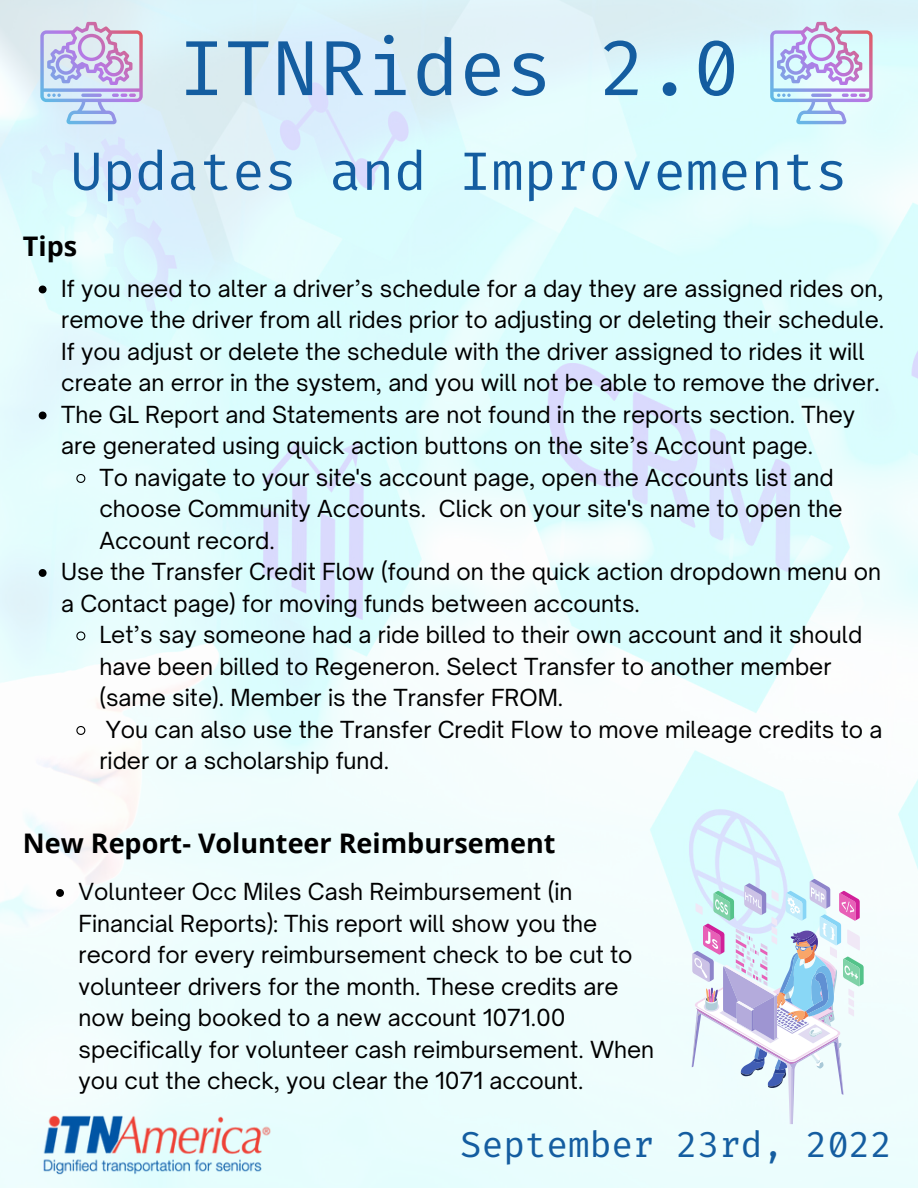
<style>
.page{position:relative;width:918px;height:1188px;background:#fff}
.page>*{position:absolute;margin:0;border:0;box-sizing:border-box;transform-origin:0 0}
.t1{font:78px "Fira Code";color:#145da0}
.t2{font:54px "Fira Code";color:#145da0}
.t3{font:36px "Fira Code";color:#145da0}
.t4{font:700 27px "Open Sans";color:#000}
.t5{font:22.5px/31.5px "Open Sauce One";color:#000}
</style>
<div class="page">
<img style="left:40px;top:1113px;width:233px;height:64px">
<svg style="left:40px;top:22px;width:103px;height:102px;background:#c9c8e9"></svg>
<svg style="left:692px;top:879px;width:172px;height:245px"></svg>
<svg style="left:770px;top:22px;width:103px;height:102px;background:#cad1ee"></svg>
<svg style="left:56px;top:889px;width:8px;height:8px"></svg>
<svg style="left:39px;top:286px;width:8px;height:7px"></svg>
<svg style="left:39px;top:412px;width:8px;height:7px"></svg>
<svg style="left:76px;top:473px;width:10px;height:11px"></svg>
<svg style="left:39px;top:569px;width:8px;height:8px"></svg>
<svg style="left:76px;top:631px;width:10px;height:10px"></svg>
<svg style="left:76px;top:725px;width:10px;height:10px"></svg>
<h1 class="t1" style="left:178px;top:18px;width:563px">ITNRides 2.0</h1>
<h2 class="t2" style="left:70px;top:136px;width:779px">Updates and Improvements</h2>
<p class="t4" style="left:23px;top:227px;width:56px">Tips</p>
<p class="t5" style="left:61px;top:272px;width:824px">If you need to alter a driver’s schedule for a day they are assigned rides on,</p>
<p class="t5" style="left:61px;top:304px;width:825px">remove the driver from all rides prior to adjusting or deleting their schedule.</p>
<p class="t5" style="left:61px;top:335px;width:805px">If you adjust or delete the schedule with the driver assigned to rides it will</p>
<p class="t5" style="left:61px;top:367px;width:820px">create an error in the system, and you will not be able to remove the driver.</p>
<p class="t5" style="left:61px;top:398px;width:796px">The GL Report and Statements are not found in the reports section. They</p>
<p class="t5" style="left:61px;top:430px;width:753px">are generated using quick action buttons on the site’s Account page.</p>
<p class="t5" style="left:99px;top:461px;width:736px">To navigate to your site's account page, open the Accounts list and</p>
<p class="t5" style="left:99px;top:493px;width:745px">choose Community Accounts. Click on your site's name to open the</p>
<p class="t5" style="left:99px;top:524px;width:177px">Account record.</p>
<p class="t5" style="left:61px;top:556px;width:822px">Use the Transfer Credit Flow (found on the quick action dropdown menu on</p>
<p class="t5" style="left:61px;top:587px;width:580px">a Contact page) for moving funds between accounts.</p>
<p class="t5" style="left:99px;top:619px;width:764px">Let’s say someone had a ride billed to their own account and it should</p>
<p class="t5" style="left:99px;top:650px;width:734px">have been billed to Regeneron. Select Transfer to another member</p>
<p class="t5" style="left:99px;top:682px;width:465px">(same site). Member is the Transfer FROM.</p>
<p class="t5" style="left:106px;top:713px;width:778px">You can also use the Transfer Credit Flow to move mileage credits to a</p>
<p class="t5" style="left:99px;top:745px;width:291px">rider or a scholarship fund.</p>
<p class="t4" style="left:23px;top:825px;width:534px">New Report- Volunteer Reimbursement</p>
<p class="t5" style="left:79px;top:876px;width:577px">Volunteer Occ Miles Cash Reimbursement (in Financial Reports): This report will show you the record for every reimbursement check to be cut to volunteer drivers for the month. These credits are now being booked to a new account 1071.00 specifically for volunteer cash reimbursement. When you cut the check, you clear the 1071 account.</p>
<h3 class="t3" style="left:460px;top:1122px;width:434px">September 23rd, 2022</h3>
</div>
